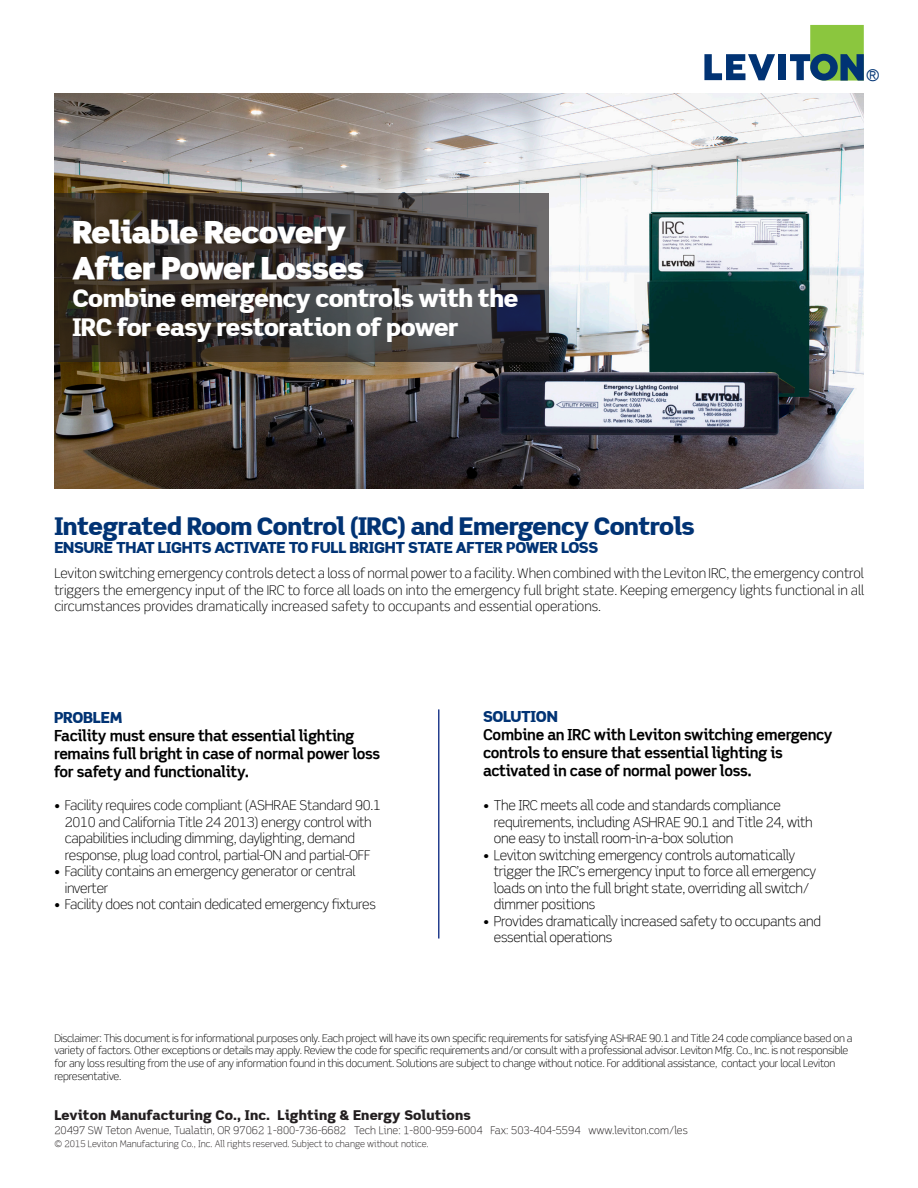
<style>
.page{position:relative;width:918px;height:1188px;background:#fff}
.page>*{position:absolute;margin:0;border:0;box-sizing:border-box;transform-origin:0 0}
.t1{font:900 30px "Scene Alt Ultra";letter-spacing:-.02em;color:#fff}
.t2{font:900 24px "Scene Alt";letter-spacing:-.02em;color:#fff}
.t3{font:900 24px "Scene Alt";letter-spacing:-.02em;color:#013374}
.t4{font:16.2px "Scene Alt";color:#013374}
.t5{font:700 15px/18px "Scene Alt";letter-spacing:-.02em;color:#000}
.t6{font:900 15px "Scene Alt";letter-spacing:-.02em;color:#013374}
.t7{font:300 13.5px/16.5px "Scene Std";letter-spacing:-.02em;color:#000}
.t8{font:300 13.5px/16.5px "Scene Alt";letter-spacing:-.02em;color:#000}
.t9{font:900 13.35px "Scene Alt";letter-spacing:.01em;color:#231f20}
.t10{font:300 10.5px/12.6px "Scene Std";letter-spacing:-.02em;color:#000}
.t11{font:300 10.5px "Scene Alt";color:#231f20}
.t12{font:300 9px "Scene Alt";color:#231f20}
.s1{font-weight:900;color:#013374}
</style>
<div class="page">
<img style="left:54px;top:93px;width:810px;height:395px">
<svg style="left:54px;top:193px;width:495px;height:169px;background:#3d3936"></svg>
<hr style="left:438px;top:709px;width:2px;height:230px;background:#253f8e">
<svg style="left:704px;top:54px;width:71px;height:26px"></svg>
<div style="left:778px;top:54px;width:7px;height:26px;background:#013374"></div>
<svg style="left:790px;top:25px;width:74px;height:56px"></svg>
<p class="t1" style="left:72px;top:212px;width:275px">Reliable Recovery</p>
<p class="t1" style="left:72px;top:248px;width:293px">After Power Losses</p>
<p class="t2" style="left:72px;top:283px;width:447px">Combine emergency controls with the</p>
<p class="t2" style="left:72px;top:312px;width:388px">IRC for easy restoration of power</p>
<p class="t4" style="left:866px;top:65px;width:16px">®</p>
<p class="t3" style="left:54px;top:511px;width:642px">Integrated Room Control (IRC) and Emergency Controls</p>
<p class="t6" style="left:54px;top:538px;width:545px">ENSURE THAT LIGHTS ACTIVATE TO FULL BRIGHT STATE AFTER POWER LOSS</p>
<p class="t7" style="left:54px;top:565px;width:811px;text-align:justify">Leviton switching emergency controls detect a loss of normal power to a facility. When combined with the Leviton IRC, the emergency control triggers the emergency input of the IRC to force all loads on into the emergency full bright state. Keeping emergency lights functional in all circumstances provides dramatically increased safety to occupants and essential operations.</p>
<p class="t6" style="left:54px;top:708px;width:70px">PROBLEM</p>
<p class="t5" style="left:54px;top:727px;width:328px">Facility must ensure that essential lighting remains full bright in case of normal power loss for safety and functionality.</p>
<p class="t7" style="left:65px;top:797px;width:318px;text-indent:-11px">• Facility requires code compliant (ASHRAE Standard 90.1<br>2010 and California Title 24 2013) energy control with capabilities including dimming, daylighting, demand response, plug load control, partial-ON and partial-OFF</p>
<p class="t7" style="left:65px;top:863px;width:292px;text-indent:-11px">• Facility contains an emergency generator or central inverter</p>
<p class="t7" style="left:54px;top:896px;width:323px">• Facility does not contain dedicated emergency fixtures</p>
<p class="t5" style="left:483px;top:707px;width:351px"><span class="s1">SOLUTION<br></span>Combine an IRC with Leviton switching emergency controls to ensure that essential lighting is activated in case of normal power loss.</p>
<p class="t8" style="left:494px;top:797px;width:320px;text-indent:-11px">• The IRC meets all code and standards compliance requirements, including ASHRAE 90.1 and Title 24, with one easy to install room-in-a-box solution</p>
<p class="t8" style="left:494px;top:847px;width:324px;text-indent:-11px">• Leviton switching emergency controls automatically trigger the IRC’s emergency input to force all emergency loads on into the full bright state, overriding all switch/ dimmer positions</p>
<p class="t8" style="left:494px;top:913px;width:329px;text-indent:-11px">• Provides dramatically increased safety to occupants and essential operations</p>
<p class="t10" style="left:54px;top:1032px;width:800px">Disclaimer: This document is for informational purposes only. Each project will have its own specific requirements for satisfying ASHRAE 90.1 and Title 24 code compliance based on a variety of factors. Other exceptions or details may apply. Review the code for specific requirements and/or consult with a professional advisor. Leviton Mfg. Co., Inc. is not responsible for any loss resulting from the use of any information found in this document. Solutions are subject to change without notice. For additional assistance, contact your local Leviton representative.</p>
<p class="t9" style="left:54px;top:1107px;width:418px">Leviton Manufacturing Co., Inc. Lighting &amp; Energy Solutions</p>
<p class="t11" style="left:54px;top:1124px;width:635px">20497 SW Teton Avenue, Tualatin, OR 97062 1-800-736-6682 Tech Line: 1-800-959-6004 Fax: 503-404-5594 www.leviton.com/les</p>
<p class="t12" style="left:54px;top:1139px;width:376px">© 2015 Leviton Manufacturing Co., Inc. All rights reserved. Subject to change without notice.</p>
</div>
